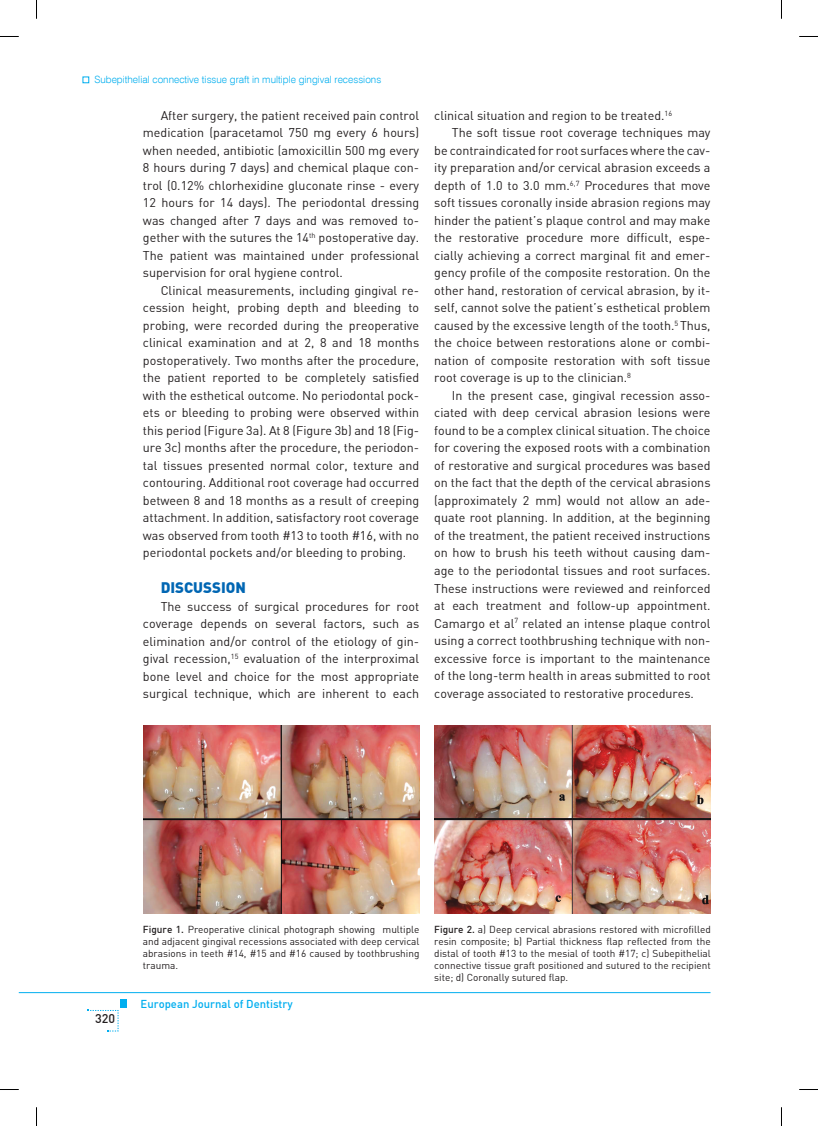
<style>
.page{position:relative;width:818px;height:1126px;background:#fff}
.page>*{position:absolute;margin:0;border:0;box-sizing:border-box;transform-origin:0 0}
.t1{font:15px "Din B Black";color:#0166b3}
.t2{font:12.5px/17.5px "Din B Regular";color:#231f20;text-align:justify}
.t3{font:12.5px "Din B Medium";color:#231f20}
.t4{font:11.25px "Din B Medium";color:#00aeef}
.t5{font:10px/12px "Din B Regular";color:#231f20;text-align:justify}
.t6{font:300 10px "Swiss 721 BT";color:#00aeef}
.s1{font-family:"Din B Medium"}
</style>
<div class="page">
<hr style="left:19px;top:992px;width:691px;height:1px;background:#00aeef">
<div style="left:120px;top:999px;width:7px;height:8px;background:#00aeef"></div>
<svg style="left:88px;top:1009px;width:31px;height:22px"></svg>
<img style="left:143px;top:725px;width:276px;height:188px">
<img style="left:434px;top:725px;width:276px;height:188px">
<svg style="left:83px;top:77px;width:6px;height:6px"></svg>
<svg style="left:0;top:36px;width:19px;height:1px"></svg>
<svg style="left:799px;top:36px;width:18px;height:1px"></svg>
<svg style="left:0;top:1089px;width:19px;height:1px"></svg>
<svg style="left:799px;top:1089px;width:18px;height:1px"></svg>
<svg style="left:36px;top:0;width:1px;height:19px"></svg>
<svg style="left:36px;top:1107px;width:1px;height:18px"></svg>
<p class="t6" style="left:94px;top:73px;width:288px">Subepithelial connective tissue graft in multiple gingival recessions</p>
<p class="t2" style="left:143px;top:106px;width:278px;text-indent:18px">After surgery, the patient received pain control medication (paracetamol 750 mg every 6 hours) when needed, antibiotic (amoxicillin 500 mg every 8 hours during 7 days) and chemical plaque con&shy;trol (0.12% chlorhexidine gluconate rinse - every 12 hours for 14 days). The periodontal dressing was changed after 7 days and was removed to&shy;gether with the sutures the 14<sup>th</sup> postoperative day.<br>The patient was maintained under professional supervision for oral hygiene control.</p>
<p class="t2" style="left:143px;top:281px;width:277px;text-indent:18px">Clinical measurements, including gingival re&shy;cession height, probing depth and bleeding to probing, were recorded during the preoperative clinical examination and at 2, 8 and 18 months postoperatively. Two months after the procedure, the patient reported to be completely satisfied with the esthetical outcome. No periodontal pock&shy;ets or bleeding to probing were observed within this period (Figure 3a). At 8 (Figure 3b) and 18 (Fig&shy;ure 3c) months after the procedure, the periodon&shy;tal tissues presented normal color, texture and contouring. Additional root coverage had occurred between 8 and 18 months as a result of creeping attachment. In addition, satisfactory root coverage was observed from tooth #13 to tooth #16, with no periodontal pockets and/or bleeding to probing.</p>
<p class="t1" style="left:160px;top:577px;width:25px">DISCUSS</p>
<p class="t1" style="left:221px;top:577px;width:15px">ION</p>
<p class="t2" style="left:143px;top:597px;width:277px;text-indent:18px">The success of surgical procedures for root coverage depends on several factors, such as elimination and/or control of the etiology of gin&shy;gival recession,<sup>15</sup> evaluation of the interproximal bone level and choice for the most appropriate surgical technique, which are inherent to each</p>
<p class="t2" style="left:434px;top:106px;width:239px">clinical situation and region to be treated.<sup>16</sup></p>
<p class="t2" style="left:451px;top:124px;width:260px">The soft tissue root coverage techniques may</p>
<p class="t2" style="left:434px;top:141px;width:277px">be contraindicated for root surfaces where the cav-</p>
<p class="t2" style="left:434px;top:159px;width:277px">ity preparation and/or cervical abrasion exceeds a</p>
<p class="t2" style="left:434px;top:176px;width:277px">depth of 1.0 to 3.0 mm.<sup>6,7</sup> Procedures that move</p>
<p class="t2" style="left:434px;top:194px;width:277px">soft tissues coronally inside abrasion regions may</p>
<p class="t2" style="left:434px;top:211px;width:277px">hinder the patient’s plaque control and may make</p>
<p class="t2" style="left:434px;top:229px;width:277px">the restorative procedure more difficult, espe-</p>
<p class="t2" style="left:434px;top:246px;width:277px">cially achieving a correct marginal fit and emer-</p>
<p class="t2" style="left:434px;top:264px;width:277px">gency profile of the composite restoration. On the</p>
<p class="t2" style="left:434px;top:281px;width:277px">other hand, restoration of cervical abrasion, by it-</p>
<p class="t2" style="left:434px;top:299px;width:277px">self, cannot solve the patient’s esthetical problem</p>
<p class="t2" style="left:434px;top:316px;width:277px">caused by the excessive length of the tooth.<sup>5</sup> Thus,</p>
<p class="t2" style="left:434px;top:334px;width:277px">the choice between restorations alone or combi-</p>
<p class="t2" style="left:434px;top:351px;width:277px">nation of composite restoration with soft tissue</p>
<p class="t2" style="left:434px;top:369px;width:198px">root coverage is up to the clinician.<sup>8</sup></p>
<p class="t2" style="left:451px;top:386px;width:260px">In the present case, gingival recession asso-</p>
<p class="t2" style="left:434px;top:404px;width:277px">ciated with deep cervical abrasion lesions were</p>
<p class="t2" style="left:434px;top:421px;width:277px">found to be a complex clinical situation. The choice</p>
<p class="t2" style="left:434px;top:439px;width:277px">for covering the exposed roots with a combination</p>
<p class="t2" style="left:434px;top:456px;width:277px">of restorative and surgical procedures was based</p>
<p class="t2" style="left:434px;top:474px;width:277px">on the fact that the depth of the cervical abrasions</p>
<p class="t2" style="left:434px;top:491px;width:277px">(approximately 2 mm) would not allow an ade-</p>
<p class="t2" style="left:434px;top:509px;width:277px">quate root planning. In addition, at the beginning</p>
<p class="t2" style="left:434px;top:526px;width:277px">of the treatment, the patient received instructions</p>
<p class="t2" style="left:434px;top:544px;width:277px">on how to brush his teeth without causing dam-</p>
<p class="t2" style="left:434px;top:561px;width:277px">age to the periodontal tissues and root surfaces.</p>
<p class="t2" style="left:434px;top:579px;width:277px">These instructions were reviewed and reinforced</p>
<p class="t2" style="left:434px;top:596px;width:277px">at each treatment and follow-up appointment.</p>
<p class="t2" style="left:434px;top:614px;width:277px">Camargo et al<sup>7</sup> related an intense plaque control</p>
<p class="t2" style="left:434px;top:631px;width:277px">using a correct toothbrushing technique with non-</p>
<p class="t2" style="left:434px;top:649px;width:277px">excessive force is important to the maintenance</p>
<p class="t2" style="left:434px;top:666px;width:277px">of the long-term health in areas submitted to root</p>
<p class="t2" style="left:434px;top:684px;width:261px">coverage associated to restorative procedures.</p>
<p class="t5" style="left:143px;top:923px;width:278px"><span class="s1">Figure 1.</span> Preoperative clinical photograph showing multiple and adjacent gingival recessions associated with deep cervical abrasions in teeth #14, #15 and #16 caused by toothbrushing trauma.</p>
<p class="t5" style="left:434px;top:923px;width:278px"><span class="s1">Figure 2.</span> a) Deep cervical abrasions restored with microfilled resin composite; b) Partial thickness flap reflected from the distal of tooth #13 to the mesial of tooth #17; c) Subepithelial connective tissue graft positioned and sutured to the recipient site; d) Coronally sutured flap.</p>
<p class="t3" style="left:95px;top:1010px;width:21px">320</p>
<p class="t4" style="left:140px;top:996px;width:153px">European Journal of Dentistry</p>
</div>
